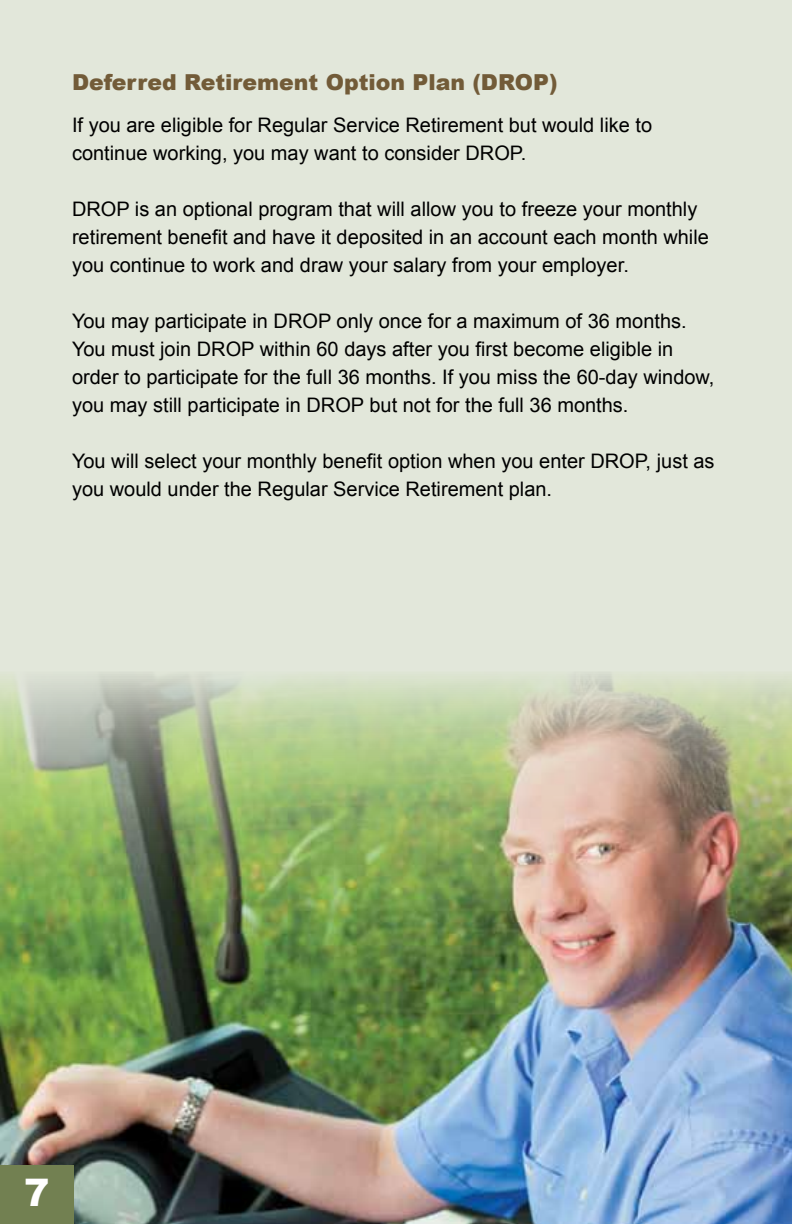
<style>
.page{position:relative;width:792px;height:1224px;background:#e2e7da}
.page>*{position:absolute;margin:0;border:0;box-sizing:border-box;transform-origin:0 0}
.t1{font:900 38px "Arial";color:#fff}
.t2{font:900 22px "Arial";color:#725b38}
.t3{font:20px/28px "Arial";color:#000}
</style>
<div class="page">
<img style="left:0;top:674px;width:792px;height:550px">
<div style="left:0;top:1165px;width:73px;height:59px;background:#728051"></div>
<p class="t2" style="left:72px;top:66px;width:487px">Deferred Retirement Option Plan (DROP)</p>
<p class="t3" style="left:72px;top:111px;width:582px">If you are eligible for Regular Service Retirement but would like to continue working, you may want to consider DROP.</p>
<p class="t3" style="left:72px;top:195px;width:638px">DROP is an optional program that will allow you to freeze your monthly retirement benefit and have it deposited in an account each month while you continue to work and draw your salary from your employer.</p>
<p class="t3" style="left:72px;top:307px;width:644px">You may participate in DROP only once for a maximum of 36 months.<br>You must join DROP within 60 days after you first become eligible in order to participate for the full 36 months. If you miss the 60-day window, you may still participate in DROP but not for the full 36 months.</p>
<p class="t3" style="left:72px;top:447px;width:644px">You will select your monthly benefit option when you enter DROP, just as you would under the Regular Service Retirement plan.</p>
<h1 class="t1" style="left:24px;top:1165px;width:27px">7</h1>
</div>
